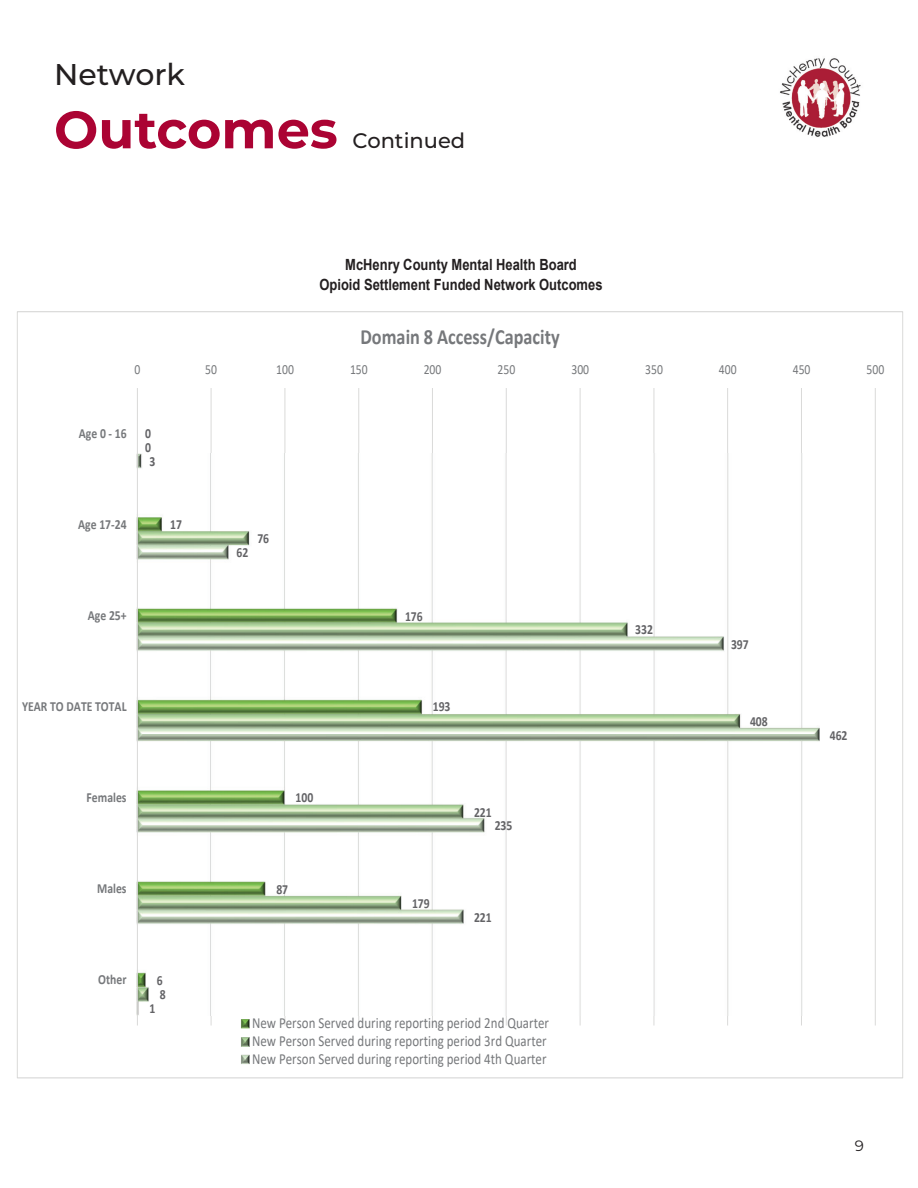
<style>
.page{position:relative;width:918px;height:1188px;background:#fff}
.page>*{position:absolute;margin:0;border:0;box-sizing:border-box;transform-origin:0 0}
.t1{font:700 52.5px "Montserrat";color:#ab0333}
.t2{font:500 30px "Montserrat";letter-spacing:-.005em;color:#231f20}
.t3{font:700 21.75px "Calibri";color:#76787b;scale:.84 1}
.t4{font:500 21px "Montserrat";color:#231f20}
.t5{font:15.45px/17.9px "Calibri";color:#76787b;scale:.84 1}
.t6{font:700 15.45px/19.8px "Arial";color:#231f20;text-align:center;scale:.84 1}
.t7{font:15px "Montserrat";color:#231f20}
.t8{font:700 13.95px "Calibri";color:#76787b;scale:.84 1}
.t9{font:700 13.95px "Calibri";color:#636366;scale:.84 1}
.t10{font:13.95px "Calibri";color:#76787b;scale:.84 1}
.t11{font:500 13.5px "Montserrat";letter-spacing:-.035em;color:#231f20}
</style>
<div class="page">
<img style="left:780px;top:58px;width:81px;height:79px">
<hr style="left:211px;top:388px;width:1px;height:638px;background:#d9d9d8">
<hr style="left:284px;top:388px;width:1px;height:638px;background:#d9d9d8">
<hr style="left:358px;top:388px;width:1px;height:638px;background:#d9d9d8">
<hr style="left:432px;top:388px;width:1px;height:638px;background:#d9d9d8">
<hr style="left:506px;top:388px;width:1px;height:638px;background:#d9d9d8">
<hr style="left:580px;top:388px;width:1px;height:638px;background:#d9d9d8">
<hr style="left:653px;top:388px;width:1px;height:638px;background:#d9d9d8">
<hr style="left:727px;top:388px;width:1px;height:638px;background:#d9d9d8">
<hr style="left:801px;top:388px;width:1px;height:638px;background:#d9d9d8">
<hr style="left:875px;top:388px;width:1px;height:638px;background:#d9d9d8">
<img style="left:138px;top:454px;width:682px;height:562px">
<hr style="left:137px;top:388px;width:1px;height:638px;background:#d9d9d8">
<svg style="left:241px;top:1019px;width:9px;height:10px"></svg>
<svg style="left:241px;top:1037px;width:9px;height:10px"></svg>
<svg style="left:241px;top:1055px;width:9px;height:9px"></svg>
<h2 class="t2" style="left:54px;top:53px;width:132px">Network</h2>
<h1 class="t1" style="left:54px;top:92px;width:285px">Outcomes</h1>
<h3 class="t4" style="left:353px;top:126px;width:114px">Continued</h3>
<p class="t6" style="left:319px;top:255px;width:339px">McHenry County Mental Health Board<br>Opioid Settlement Funded Network Outcomes</p>
<h3 class="t3" style="left:360px;top:321px;width:239px">Domain 8 Access/Capacity</h3>
<p class="t10" style="left:134px;top:360px;width:9px">0</p>
<p class="t10" style="left:205px;top:360px;width:16px">50</p>
<p class="t10" style="left:276px;top:360px;width:23px">100</p>
<p class="t10" style="left:350px;top:360px;width:23px">150</p>
<p class="t10" style="left:424px;top:360px;width:23px">200</p>
<p class="t10" style="left:498px;top:360px;width:23px">250</p>
<p class="t10" style="left:571px;top:360px;width:23px">300</p>
<p class="t10" style="left:645px;top:360px;width:23px">350</p>
<p class="t10" style="left:719px;top:360px;width:23px">400</p>
<p class="t10" style="left:793px;top:360px;width:23px">450</p>
<p class="t10" style="left:867px;top:360px;width:23px">500</p>
<p class="t8" style="left:79px;top:423px;width:58px">Age 0 ‐ 16</p>
<p class="t9" style="left:145px;top:424px;width:9px">0</p>
<p class="t9" style="left:145px;top:438px;width:9px">0</p>
<p class="t9" style="left:150px;top:452px;width:9px">3</p>
<p class="t8" style="left:78px;top:514px;width:59px">Age 17‐24</p>
<p class="t9" style="left:170px;top:515px;width:16px">17</p>
<p class="t9" style="left:257px;top:529px;width:16px">76</p>
<p class="t9" style="left:237px;top:543px;width:16px">62</p>
<p class="t8" style="left:88px;top:605px;width:48px">Age 25+</p>
<p class="t9" style="left:405px;top:606px;width:23px">176</p>
<p class="t9" style="left:635px;top:620px;width:23px">332</p>
<p class="t9" style="left:731px;top:634px;width:23px">397</p>
<p class="t11" style="left:85px;top:696px;width:50px">Year To</p>
<p class="t8" style="left:22px;top:696px;width:126px">YEAR TO DATE TOTAL</p>
<p class="t9" style="left:433px;top:697px;width:23px">193</p>
<p class="t9" style="left:750px;top:711px;width:23px">408</p>
<p class="t9" style="left:830px;top:725px;width:23px">462</p>
<p class="t8" style="left:87px;top:787px;width:49px">Females</p>
<p class="t9" style="left:296px;top:788px;width:23px">100</p>
<p class="t9" style="left:474px;top:802px;width:23px">221</p>
<p class="t9" style="left:495px;top:816px;width:23px">235</p>
<p class="t8" style="left:97px;top:878px;width:37px">Males</p>
<p class="t9" style="left:276px;top:879px;width:16px">87</p>
<p class="t9" style="left:412px;top:893px;width:23px">179</p>
<p class="t9" style="left:474px;top:907px;width:23px">221</p>
<p class="t8" style="left:98px;top:969px;width:35px">Other</p>
<p class="t9" style="left:157px;top:970px;width:9px">6</p>
<p class="t9" style="left:160px;top:984px;width:9px">8</p>
<p class="t9" style="left:149px;top:998px;width:9px">1</p>
<p class="t5" style="left:252px;top:1014px;width:355px">New Person Served during reporting period 2nd Quarter<br>New Person Served during reporting period 3rd Quarter<br>New Person Served during reporting period 4th Quarter</p>
<p class="t7" style="left:855px;top:1135px;width:11px">9</p>
</div>
